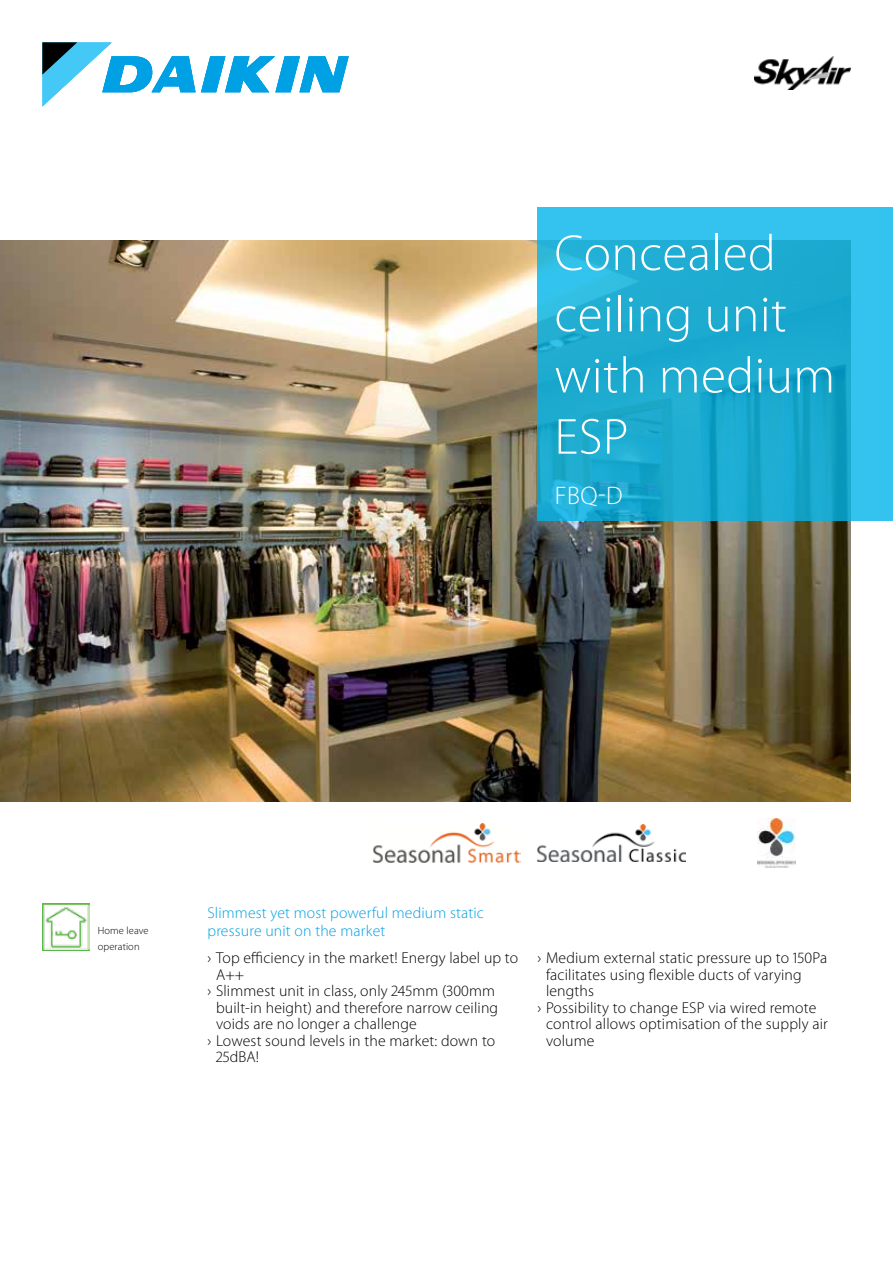
<style>
.page{position:relative;width:893px;height:1263px;background:#fff}
.page>*{position:absolute;margin:0;border:0;box-sizing:border-box;transform-origin:0 0}
.t1{font:300 51px/61.2px "Myriad Pro";letter-spacing:.01em;color:#fff}
.t2{font:300 25.5px "Myriad Pro";color:#fff}
.t3{font:300 15.75px "Myriad Pro";letter-spacing:.01em;color:#000}
.t4{font:300 15.75px/18px "Myriad Pro";letter-spacing:.01em;color:#00a1e4}
.t5{font:300 10.5px/16.5px "Myriad Pro";letter-spacing:.01em;color:#000}
</style>
<div class="page">
<img style="left:755px;top:57px;width:95px;height:33px">
<img style="left:373px;top:823px;width:147px;height:39px">
<img style="left:537px;top:824px;width:148px;height:37px">
<img style="left:757px;top:818px;width:39px;height:50px">
<img style="left:43px;top:903px;width:46px;height:47px">
<img style="left:0;top:241px;width:850px;height:561px">
<svg style="left:43px;top:43px;width:306px;height:63px"></svg>
<svg style="left:537px;top:208px;width:356px;height:313px;background:#20afd6"></svg>
<h1 class="t1" style="left:554px;top:223px;width:282px">Concealed ceiling unit with medium<br>ESP</h1>
<h2 class="t2" style="left:555px;top:481px;width:69px">FBQ-D</h2>
<p class="t5" style="left:98px;top:922px;width:52px">Home leave operation</p>
<p class="t4" style="left:207px;top:904px;width:278px">Slimmest yet most powerful medium static pressure unit on the market</p>
<p class="t3" style="left:207px;top:949px;width:312px">› Top efficiency in the market! Energy label up to</p>
<p class="t3" style="left:216px;top:966px;width:30px">A++</p>
<p class="t3" style="left:207px;top:982px;width:289px">› Slimmest unit in class, only 245mm (300mm</p>
<p class="t3" style="left:216px;top:999px;width:284px">built-in height) and therefore narrow ceiling</p>
<p class="t3" style="left:216px;top:1015px;width:202px">voids are no longer a challenge</p>
<p class="t3" style="left:207px;top:1032px;width:289px">› Lowest sound levels in the market: down to</p>
<p class="t3" style="left:216px;top:1048px;width:45px">25dBA!</p>
<p class="t3" style="left:537px;top:949px;width:291px">› Medium external static pressure up to 150Pa</p>
<p class="t3" style="left:546px;top:966px;width:257px">facilitates using flexible ducts of varying</p>
<p class="t3" style="left:546px;top:982px;width:50px">lengths</p>
<p class="t3" style="left:537px;top:999px;width:280px">› Possibility to change ESP via wired remote</p>
<p class="t3" style="left:546px;top:1015px;width:283px">control allows optimisation of the supply air</p>
<p class="t3" style="left:546px;top:1032px;width:50px">volume</p>
</div>
